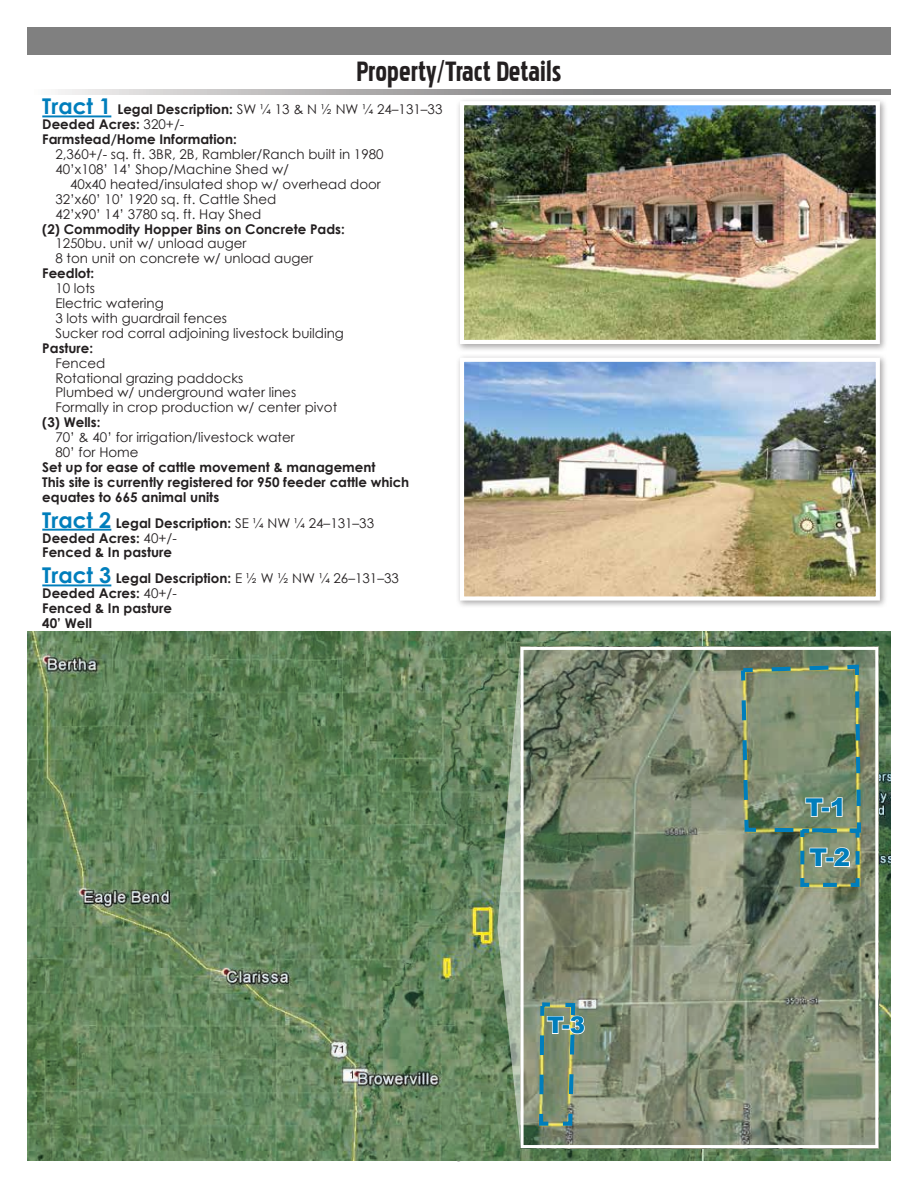
<style>
.page{position:relative;width:918px;height:1188px;background:#fff}
.page>*{position:absolute;margin:0;border:0;box-sizing:border-box;transform-origin:0 0}
.t1{font:34.5px "Pakenham";color:#231f20}
.t2{font:900 24.6px/50.1px "Arial";color:#007ebc}
.t3{font:900 22.95px "Arial";color:#007ebc}
.t4{font:13.35px/14.9px "Century Gothic";color:#231f20}
.t5{font:700 13.35px/14.9px "Century Gothic";color:#231f20}
.s1{font-size:21.75px;color:#007ebc}
.s2{font-weight:400}
</style>
<div class="page">
<div style="left:27px;top:27px;width:864px;height:28px;background:#808080"></div>
<img style="left:27px;top:631px;width:864px;height:530px">
<img style="left:525px;top:651px;width:349px;height:493px">
<div style="left:521px;top:647px;width:357px;height:501px;border:3px solid #fff"></div>
<svg style="left:497px;top:647px;width:24px;height:500px;background:#879e81"></svg>
<img style="left:739px;top:663px;width:124px;height:226px">
<img style="left:537px;top:1000px;width:49px;height:128px">
<svg style="left:58px;top:89px;width:833px;height:5px;background:#a3a2a2"></svg>
<div style="left:456px;top:354px;width:432px;height:255px;background:#231f20;opacity:.4"></div>
<img style="left:465px;top:363px;width:410px;height:233px">
<div style="left:460px;top:358px;width:420px;height:243px;border:4px solid #fff"></div>
<div style="left:456px;top:97px;width:432px;height:255px;background:#231f20;opacity:.4"></div>
<img style="left:465px;top:106px;width:410px;height:233px">
<div style="left:460px;top:101px;width:420px;height:243px;border:4px solid #fff"></div>
<hr style="left:42px;top:115px;width:69px;height:2px;background:#007ebc">
<hr style="left:42px;top:529px;width:69px;height:2px;background:#007ebc">
<hr style="left:42px;top:584px;width:69px;height:2px;background:#007ebc">
<h1 class="t1" style="left:356px;top:56px;width:207px">Property/Tract Details</h1>
<p class="t5" style="left:42px;top:102px;width:402px"><span class="s1">Tract 1</span> Legal Description: <span class="s2">SW ¼ 13 &amp; N ½ NW ¼ 24–131–33<br></span>Deeded Acres: <span class="s2">320+/-<br></span>Farmstead/Home Information:</p>
<p class="t4" style="left:55px;top:147px;width:330px">2,360+/- sq. ft. 3BR, 2B, Rambler/Ranch built in 1980<br>40’x108’ 14’ Shop/Machine Shed w/</p>
<p class="t4" style="left:55px;top:176px;width:327px;text-indent:15px">40x40 heated/insulated shop w/ overhead door<br>32’x60’ 10’ 1920 sq. ft. Cattle Shed<br>42’x90’ 14’ 3780 sq. ft. Hay Shed</p>
<p class="t5" style="left:42px;top:221px;width:304px">(2) Commodity Hopper Bins on Concrete Pads:</p>
<p class="t4" style="left:55px;top:236px;width:259px">1250bu. unit w/ unload auger<br>8 ton unit on concrete w/ unload auger</p>
<p class="t5" style="left:42px;top:265px;width:54px">Feedlot:</p>
<p class="t4" style="left:55px;top:281px;width:290px">10 lots<br>Electric watering<br>3 lots with guardrail fences<br>Sucker rod corral adjoining livestock building</p>
<p class="t5" style="left:42px;top:340px;width:52px">Pasture:</p>
<p class="t4" style="left:55px;top:355px;width:283px">Fenced<br>Rotational grazing paddocks<br>Plumbed w/ underground water lines<br>Formally in crop production w/ center pivot</p>
<p class="t5" style="left:42px;top:414px;width:60px">(3) Wells:</p>
<p class="t4" style="left:55px;top:430px;width:241px">70’ &amp; 40’ for irrigation/livestock water<br>80’ for Home</p>
<p class="t5" style="left:42px;top:459px;width:369px">Set up for ease of cattle movement &amp; management<br>This site is currently registered for 950 feeder cattle which equates to 665 animal units</p>
<p class="t5" style="left:42px;top:515px;width:333px"><span class="s1">Tract 2</span> Legal Description: <span class="s2">SE ¼ NW ¼ 24–131–33<br></span>Deeded Acres: <span class="s2">40+/-<br></span>Fenced &amp; In pasture</p>
<p class="t5" style="left:42px;top:571px;width:358px"><span class="s1">Tract 3</span> Legal Description: <span class="s2">E ½ W ½ NW ¼ 26–131–33<br></span>Deeded Acres: <span class="s2">40+/-<br></span>Fenced &amp; In pasture<br>40’ Well</p>
<h3 class="t3" style="left:547px;top:1008px;width:40px">T-3</h3>
<h2 class="t2" style="left:805px;top:781px;width:46px">T-1<br>T-2</h2>
</div>
